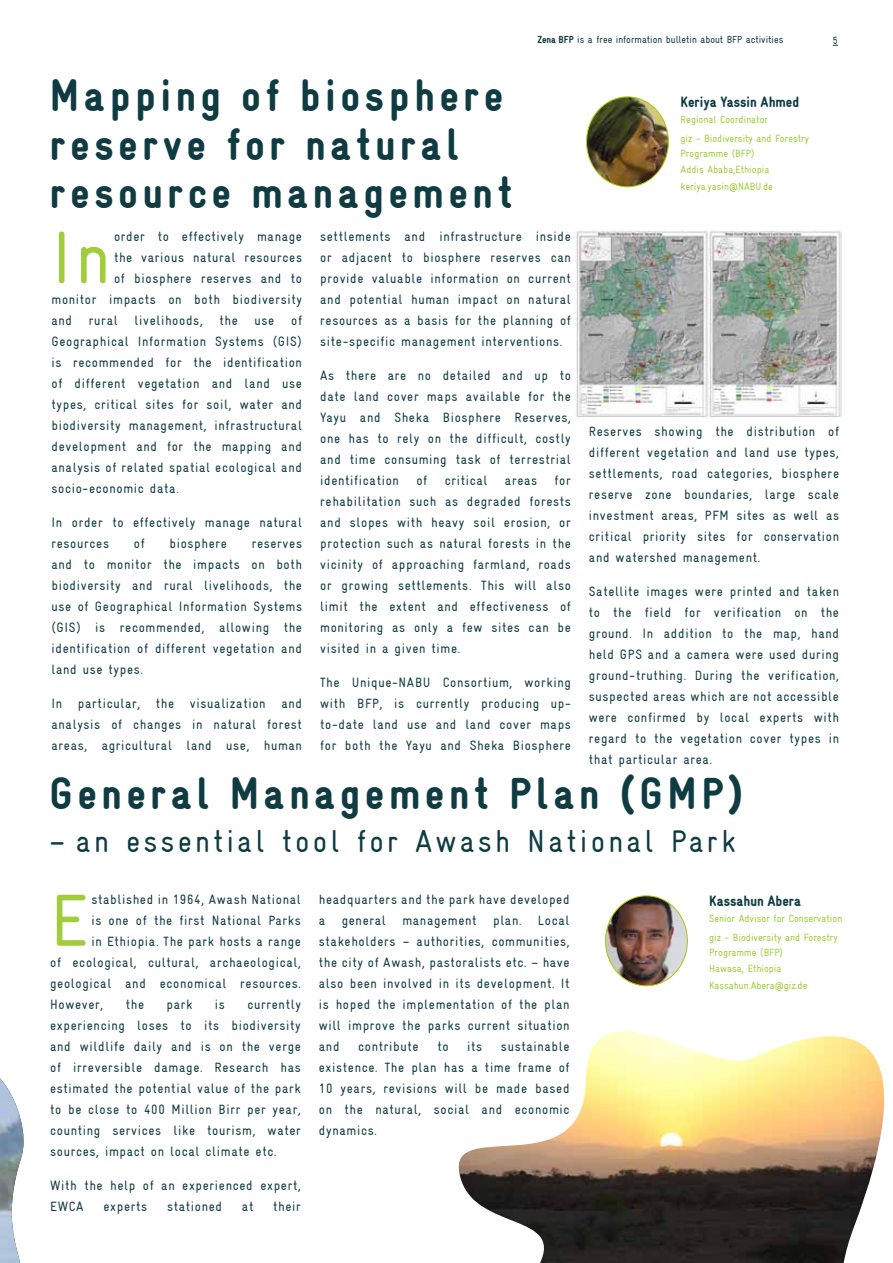
<style>
.page{position:relative;width:893px;height:1263px;background:#fff}
.page>*{position:absolute;margin:0;border:0;box-sizing:border-box;transform-origin:0 0}
.t1{font:condensed 73.8px "Gravur";color:#a1cc3b}
.t2{font:900 condensed 45.3px/48.4px "Gravur";letter-spacing:.1em;color:#0f3b42}
.t3{font:condensed 31.5px "Gravur";letter-spacing:.1em;color:#0f3b42}
.t4{font:900 condensed 15px "Gravur";color:#0f3b42}
.t5{font:condensed 13.5px/21px "Gravur";letter-spacing:.05em;color:#0f3b42;text-align:justify}
.t6{font:condensed 10.5px/16.2px "Gravur";color:#a1cc3b}
.t7{font:condensed 10.5px "Gravur";color:#0f3b42}
.t8{font:condensed 10.35px "Gravur";color:#0f3b42}
.s1{font-weight:900}
</style>
<div class="page">
<img style="left:587px;top:97px;width:81px;height:90px">
<img style="left:576px;top:230px;width:265px;height:188px">
<img style="left:458px;top:1031px;width:427px;height:232px">
<img style="left:0;top:1078px;width:24px;height:185px">
<img style="left:605px;top:896px;width:82px;height:90px">
<p class="t8" style="left:537px;top:34px;width:247px"><span class="s1">Zena BFP</span> is a free information bulletin about BFP activities</p>
<p class="t7" style="left:833px;top:34px;width:7px">5</p>
<h2 class="t2" style="left:50px;top:72px;width:464px">Mapping of biosphere reserve for natural resource management</h2>
<h1 class="t1" style="left:51px;top:216px;width:60px">In</h1>
<p class="t5" style="left:114px;top:226px;width:189px">order to effectively manage</p>
<p class="t5" style="left:320px;top:226px;width:252px">settlements and infrastructure inside or adjacent to biosphere reserves can provide valuable information on current and potential human impact on natural resources as a basis for the planning of site-specific management interventions.</p>
<p class="t5" style="left:320px;top:365px;width:252px">As there are no detailed and up to date land cover maps available for the Yayu and Sheka Biosphere Reserves, one has to rely on the difficult, costly and time consuming task of terrestrial identification</p>
<p class="t5" style="left:114px;top:247px;width:189px">the various natural resources</p>
<p class="t5" style="left:114px;top:268px;width:189px">of biosphere reserves and to</p>
<p class="t5" style="left:51px;top:289px;width:252px">monitor impacts on both biodiversity</p>
<p class="t5" style="left:51px;top:310px;width:252px">and rural livelihoods, the use of</p>
<p class="t5" style="left:51px;top:331px;width:252px">Geographical Information Systems (GIS)</p>
<p class="t5" style="left:51px;top:352px;width:252px">is recommended for the identification</p>
<p class="t5" style="left:51px;top:373px;width:252px">of different vegetation and land use</p>
<p class="t5" style="left:51px;top:394px;width:252px">types, critical sites for soil, water and</p>
<p class="t5" style="left:51px;top:415px;width:252px">biodiversity management, infrastructural</p>
<p class="t5" style="left:51px;top:436px;width:252px">development and for the mapping and</p>
<p class="t5" style="left:51px;top:457px;width:252px">analysis of related spatial ecological and</p>
<p class="t5" style="left:51px;top:478px;width:129px">socio-economic data.</p>
<p class="t5" style="left:51px;top:512px;width:252px">In order to effectively manage natural resources</p>
<p class="t5" style="left:320px;top:470px;width:252px;text-indent:234px">for rehabilitation such as degraded forests and slopes with heavy soil erosion, or protection such as natural forests in the vicinity of approaching farmland, roads or growing settlements. This will also limit the extent and effectiveness of monitoring as only a few sites can be visited in a given time.</p>
<p class="t5" style="left:320px;top:671px;width:252px">The Unique-NABU Consortium, working with BFP, is currently producing up&shy;to-date land use and land cover maps for both the Yayu and Sheka Biosphere</p>
<p class="t5" style="left:416px;top:470px;width:12px">of</p>
<p class="t5" style="left:445px;top:470px;width:44px">critical</p>
<p class="t5" style="left:505px;top:470px;width:34px">areas</p>
<p class="t5" style="left:134px;top:533px;width:12px">of</p>
<p class="t5" style="left:169px;top:533px;width:59px">biosphere</p>
<p class="t5" style="left:51px;top:533px;width:252px;text-indent:200px">reserves and to monitor the impacts on both biodiversity and rural livelihoods, the use of Geographical Information Systems (GIS) is recommended, allowing the identification of different vegetation and land use types.</p>
<p class="t5" style="left:51px;top:692px;width:252px">In particular, the visualization and analysis of changes in natural forest areas, agricultural land use, human</p>
<p class="t4" style="left:681px;top:93px;width:120px">Keriya Yassin Ahmed</p>
<p class="t6" style="left:681px;top:110px;width:130px;line-height:19.2px">Regional Coordinator<br>giz - Biodiversity and Forestry</p>
<p class="t6" style="left:681px;top:145px;width:94px">Programme (BFP)<br>Addis Ababa,Ethiopia keriya.yasin@NABU.de</p>
<p class="t5" style="left:589px;top:421px;width:252px">Reserves showing the distribution of different vegetation and land use types, settlements, road categories, biosphere reserve zone boundaries, large scale investment areas, PFM sites as well as critical priority sites for conservation and watershed management.</p>
<p class="t5" style="left:589px;top:581px;width:252px">Satellite images were printed and taken to the field for verification on the ground. In addition to the map, hand held GPS and a camera were used during ground-truthing. During the verification, suspected areas which are not accessible were confirmed by local experts with regard to the vegetation cover types in that particular area.</p>
<h2 class="t2" style="left:49px;top:770px;width:696px">General Management Plan (GMP)</h2>
<h3 class="t3" style="left:49px;top:823px;width:688px">– an essential tool for Awash National Park</h3>
<h1 class="t1" style="left:50px;top:879px;width:39px">E</h1>
<p class="t5" style="left:91px;top:888px;width:211px">stablished in 1964, Awash National</p>
<p class="t5" style="left:91px;top:909px;width:211px">is one of the first National Parks</p>
<p class="t5" style="left:91px;top:930px;width:211px">in Ethiopia. The park hosts a range</p>
<p class="t5" style="left:50px;top:951px;width:252px">of ecological, cultural, archaeological,</p>
<p class="t5" style="left:50px;top:972px;width:252px">geological and economical resources.</p>
<p class="t5" style="left:50px;top:993px;width:55px">However,</p>
<p class="t5" style="left:126px;top:993px;width:20px">the</p>
<p class="t5" style="left:167px;top:993px;width:27px">park</p>
<p class="t5" style="left:215px;top:993px;width:12px">is</p>
<p class="t5" style="left:50px;top:993px;width:252px;text-indent:197px">currently experiencing loses to its biodiversity and wildlife daily and is on the verge of irreversible damage. Research has estimated the potential value of the park to be close to 400 Million Birr per year, counting services like tourism, water sources, impact on local climate etc.</p>
<p class="t5" style="left:50px;top:1174px;width:252px">With the help of an experienced expert,<br>EWCA</p>
<p class="t5" style="left:104px;top:1195px;width:45px">experts</p>
<p class="t5" style="left:167px;top:1195px;width:57px">stationed</p>
<p class="t5" style="left:242px;top:1195px;width:13px">at</p>
<p class="t5" style="left:273px;top:1195px;width:29px">their</p>
<p class="t5" style="left:319px;top:889px;width:252px">headquarters and the park have developed a general management plan. Local stakeholders – authorities, communities, the city of Awash, pastoralists etc. – have also been involved in its development. It is hoped the implementation of the plan will improve the parks current situation and</p>
<p class="t5" style="left:319px;top:1036px;width:252px;text-indent:182px">sustainable existence. The plan has a time frame of 10 years, revisions will be made based on the natural, social and economic dynamics.</p>
<p class="t5" style="left:358px;top:1036px;width:62px">contribute</p>
<p class="t5" style="left:437px;top:1036px;width:13px">to</p>
<p class="t5" style="left:467px;top:1036px;width:17px">its</p>
<p class="t4" style="left:709px;top:892px;width:93px">Kassahun Abera</p>
<p class="t6" style="left:709px;top:909px;width:135px;line-height:19.2px">Senior Advisor for Conservation giz - Biodiversity and Forestry</p>
<p class="t6" style="left:709px;top:944px;width:100px">Programme (BFP)<br>Hawasa, Ethiopia<br>Kassahun.Abera@giz.de</p>
</div>
